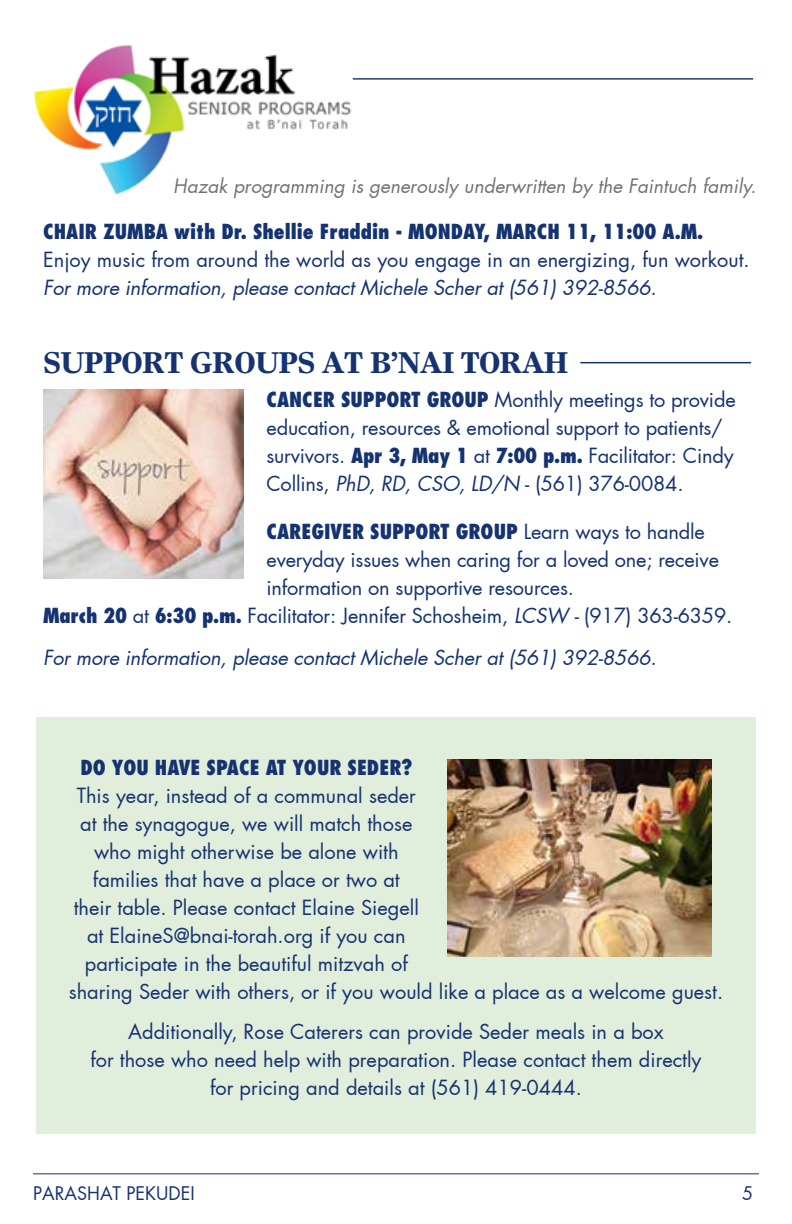
<style>
.page{position:relative;width:792px;height:1224px;background:#fff}
.page>*{position:absolute;margin:0;border:0;box-sizing:border-box;transform-origin:0 0}
.t1{font:700 29.6px "Greco Europa S Si";letter-spacing:-.03em;color:#153271}
.t2{font:20px/28px "Kudos Book S Si";color:#153271}
.t3{font:800 condensed 20px "Kudos S Si";color:#153271}
.t4{font:italic 20px "Kudos Book S Si";letter-spacing:-.01em;color:#153271}
.t5{font:italic 19px "Kudos Book S Si";color:#717275}
.t6{font:18px "Kudos Book S Si";color:#153271}
.s1{font-family:"Kudos S Si";font-weight:800;font-stretch:condensed}
.s2{font-style:italic}
.s3{font-family:"Kudos Book S Si";font-weight:400;font-stretch:normal}
</style>
<div class="page">
<hr style="left:33px;top:1173px;width:726px;height:1px;background:#153271">
<div style="left:36px;top:718px;width:720px;height:416px;background:#e1eedc"></div>
<hr style="left:580px;top:362px;width:171px;height:1px;background:#153271">
<img style="left:43px;top:389px;width:200px;height:189px">
<img style="left:33px;top:45px;width:320px;height:150px">
<hr style="left:353px;top:78px;width:400px;height:2px;background:#153271">
<img style="left:447px;top:759px;width:264px;height:198px">
<p class="t5" style="left:173px;top:173px;width:585px">Hazak programming is generously underwritten by the Faintuch family.</p>
<p class="t3" style="left:43px;top:219px;width:662px">CHAIR ZUMBA WITH DR. SHELLIE FRADDIN - MONDAY, MARCH 11, 11:00 A.M.</p>
<p class="t2" style="left:43px;top:245px;width:708px">Enjoy music from around the world as you engage in an energizing, fun workout.</p>
<p class="t4" style="left:43px;top:274px;width:615px">For more information, please contact Michele Scher at (561) 392-8566.</p>
<h1 class="t1" style="left:43px;top:344px;width:527px">SUPPORT GROUPS AT B’NAI TORAH</h1>
<p class="t2" style="left:267px;top:385px;width:471px"><span class="s1">CANCER SUPPORT GROUP</span> Monthly meetings to provide education, resources &amp; emotional support to patients/ survivors. <span class="s1">APR 3, MAY 1</span> at <span class="s1">7:00 P.M.</span> Facilitator: Cindy Collins, <span class="s2">PhD, RD, CSO, LD/N</span> - (561) 376-0084.</p>
<p class="t3" style="left:267px;top:518px;width:440px">CAREGIVER SUPPORT GROUP <span class="s3">Learn ways to handle</span></p>
<p class="t2" style="left:267px;top:545px;width:454px">everyday issues when caring for a loved one; receive</p>
<p class="t2" style="left:267px;top:573px;width:309px">information on supportive resources.</p>
<p class="t2" style="left:43px;top:601px;width:691px"><span class="s1">MARCH 20</span> at <span class="s1">6:30 P.M.</span> Facilitator: Jennifer Schosheim, <span class="s2">LCSW -</span> (917) 363-6359.</p>
<p class="t4" style="left:43px;top:643px;width:615px">For more information, please contact Michele Scher at (561) 392-8566.</p>
<p class="t3" style="left:80px;top:755px;width:45px">DO YOU</p>
<p class="t3" style="left:155px;top:755px;width:12px">HAVE</p>
<p class="t3" style="left:207px;top:755px;width:12px">SPACE</p>
<p class="t3" style="left:266px;top:755px;width:40px">AT YOUR</p>
<p class="t3" style="left:348px;top:755px;width:12px">SEDER</p>
<p class="t3" style="left:401px;top:755px;width:12px">?</p>
<p class="t2" style="left:77px;top:782px;width:341px">This year, instead of a communal seder</p>
<p class="t2" style="left:80px;top:810px;width:334px">at the synagogue, we will match those</p>
<p class="t2" style="left:94px;top:838px;width:306px">who might otherwise be alone with</p>
<p class="t2" style="left:93px;top:866px;width:308px">families that have a place or two at</p>
<p class="t2" style="left:74px;top:894px;width:347px">their table. Please contact Elaine Siegell</p>
<p class="t2" style="left:87px;top:922px;width:320px">at ElaineS@bnai-torah.org if you can</p>
<p class="t2" style="left:85px;top:950px;width:325px">participate in the beautiful mitzvah of</p>
<p class="t2" style="left:69px;top:978px;width:656px">sharing Seder with others, or if you would like a place as a welcome guest.</p>
<p class="t2" style="left:90px;top:1018px;width:613px;text-align:center">Additionally, Rose Caterers can provide Seder meals in a box<br>for those who need help with preparation. Please contact them directly for pricing and details at (561) 419-0444.</p>
<p class="t6" style="left:33px;top:1181px;width:163px">parashat pekudei</p>
<p class="t6" style="left:742px;top:1181px;width:13px">5</p>
</div>
